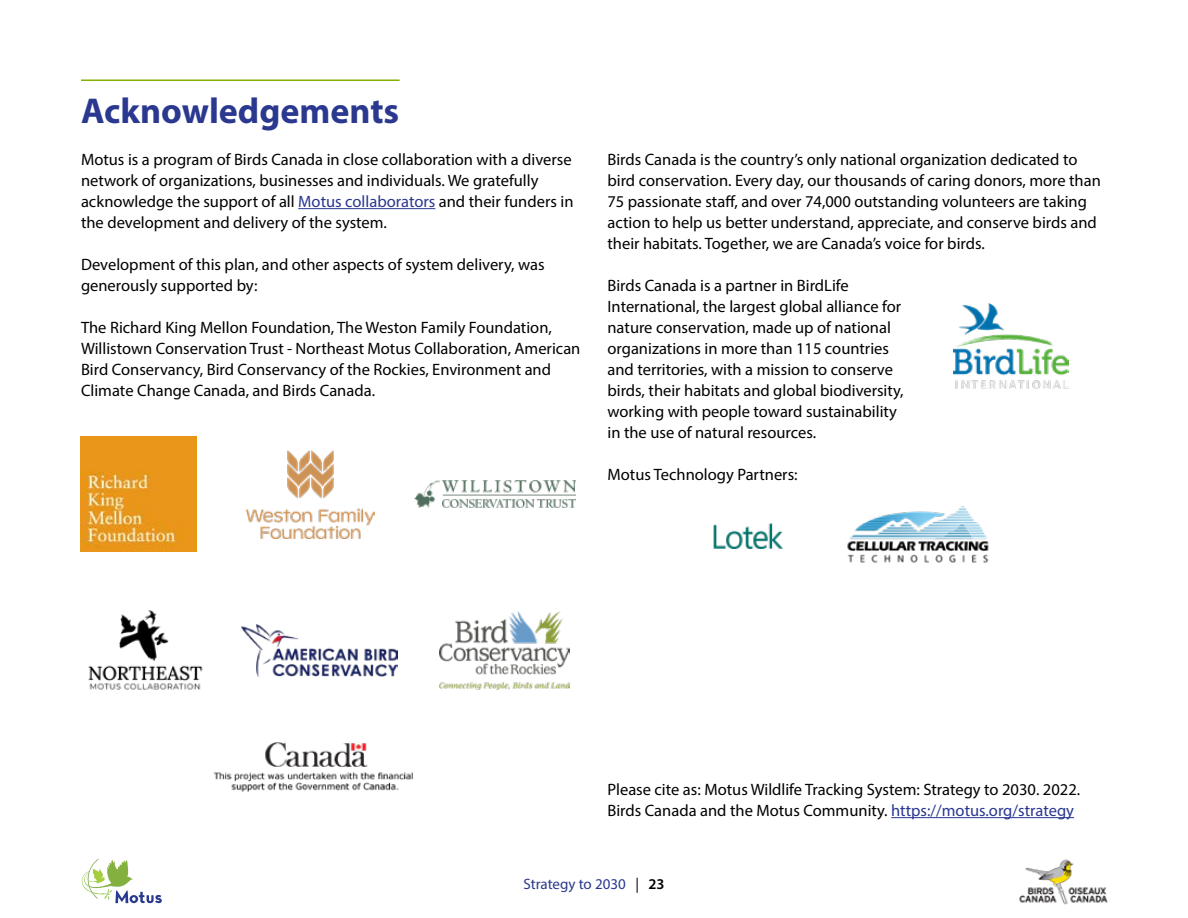
<style>
.page{position:relative;width:1188px;height:918px;background:#fff}
.page>*{position:absolute;margin:0;border:0;box-sizing:border-box;transform-origin:0 0}
.title_1{font:700 36px "Myriad Pro";color:#2b388f}
.text-body{font:16.5px/21px "Myriad Pro";color:#000}
.t1{font:15px "Myriad Pro";color:#2b388f}
.s1{color:#283691}
.s2{color:#000}
.s3{font-weight:600;color:#000}
</style>
<div class="page">
<svg style="left:81px;top:859px;width:81px;height:45px"></svg>
<img style="left:1019px;top:859px;width:89px;height:46px">
<img style="left:953px;top:303px;width:115px;height:86px">
<hr style="left:891px;top:817px;width:183px;height:1px;background:#283691">
<hr style="left:298px;top:208px;width:137px;height:1px;background:#283691">
<hr style="left:81px;top:80px;width:319px;height:1px;background:#85af02">
<img style="left:439px;top:611px;width:130px;height:79px">
<img style="left:88px;top:610px;width:115px;height:80px">
<img style="left:81px;top:436px;width:115px;height:116px">
<img style="left:414px;top:481px;width:162px;height:27px">
<img style="left:247px;top:450px;width:128px;height:88px">
<img style="left:241px;top:624px;width:157px;height:53px">
<img style="left:213px;top:742px;width:200px;height:50px">
<img style="left:714px;top:524px;width:69px;height:24px">
<img style="left:847px;top:506px;width:142px;height:57px">
<p class="title_1" style="left:81px;top:87px;width:320px">Acknowledgements</p>
<p class="text-body" style="left:81px;top:149px;width:494px">Motus is a program of Birds Canada in close collaboration with a diverse network of organizations, businesses and individuals. We gratefully acknowledge the support of all <span class="s1">Motus collaborators</span> and their funders in the development and delivery of the system.</p>
<p class="text-body" style="left:81px;top:254px;width:465px">Development of this plan, and other aspects of system delivery, was generously supported by:</p>
<p class="text-body" style="left:81px;top:317px;width:501px">The Richard King Mellon Foundation, The Weston Family Foundation, Willistown Conservation Trust - Northeast Motus Collaboration, American Bird Conservancy, Bird Conservancy of the Rockies, Environment and Climate Change Canada, and Birds Canada.</p>
<p class="text-body" style="left:608px;top:149px;width:495px">Birds Canada is the country’s only national organization dedicated to bird conservation. Every day, our thousands of caring donors, more than 75 passionate staff, and over 74,000 outstanding volunteers are taking action to help us better understand, appreciate, and conserve birds and their habitats. Together, we are Canada’s voice for birds.</p>
<p class="text-body" style="left:608px;top:275px;width:298px">Birds Canada is a partner in BirdLife International, the largest global alliance for nature conservation, made up of national organizations in more than 115 countries and territories, with a mission to conserve birds, their habitats and global biodiversity, working with people toward sustainability in the use of natural resources.</p>
<p class="text-body" style="left:608px;top:464px;width:192px">Motus Technology Partners:</p>
<p class="text-body" style="left:608px;top:779px;width:474px">Please cite as: Motus Wildlife Tracking System: Strategy to 2030. 2022.<br>Birds Canada and the Motus Community. <span class="s1">https://motus.org/strategy</span></p>
<p class="t1" style="left:523px;top:875px;width:143px">Strategy to 2030 <span class="s2">|</span> <span class="s3">23</span></p>
</div>
